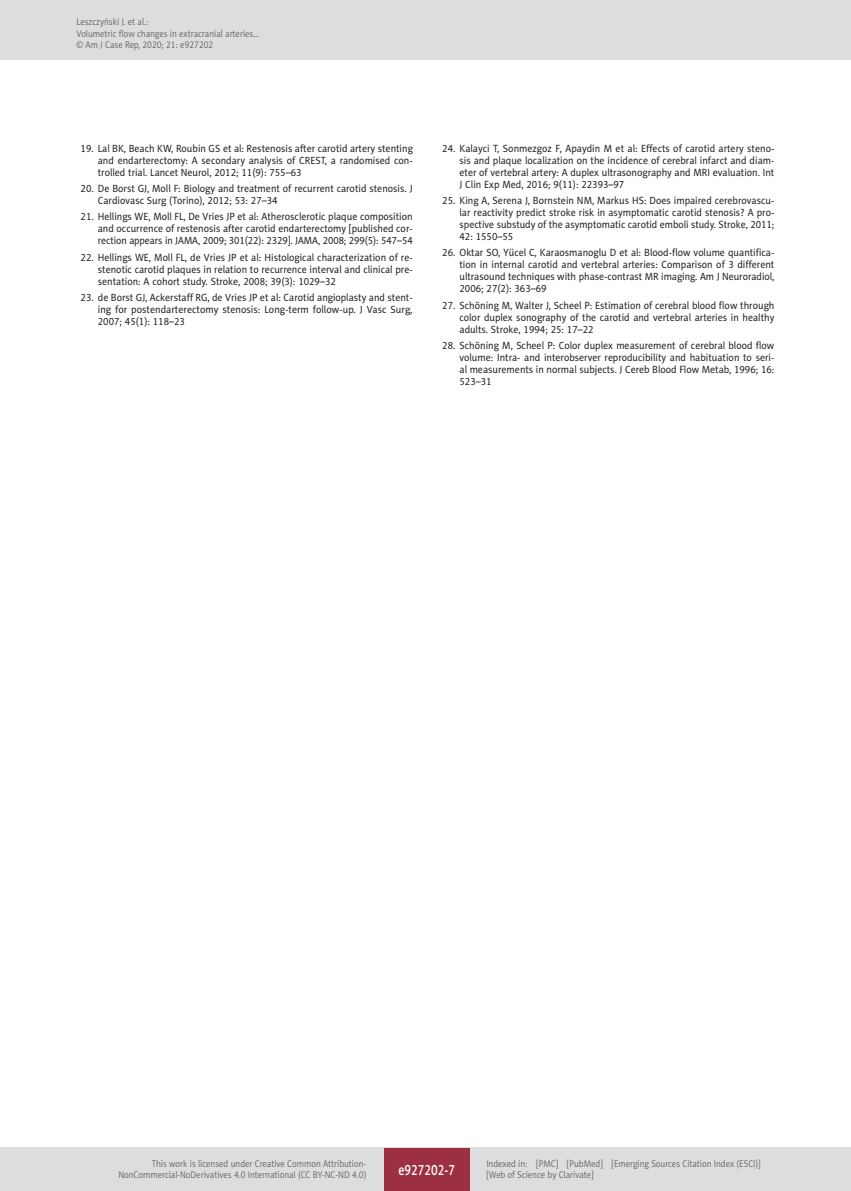
<style>
.page{position:relative;width:851px;height:1191px;background:#fff}
.page>*{position:absolute;margin:0;border:0;box-sizing:border-box;transform-origin:0 0}
.t1{font:15px "Naomi Sans EFN Medium";color:#fff;scale:.8 1}
.AJCR_Referencje_punk{font:10.5px/12px "Naomi Sans EFN";color:#231f20;text-align:justify;scale:.95 1}
.t2{font:9.75px/11.2px "Naomi Sans EFN Light";color:#57585a;scale:.9 1}
</style>
<div class="page">
<div style="left:0;top:0;width:850px;height:60px;background:#dcdddf"></div>
<div style="left:0;top:1148px;width:850px;height:43px;background:#dcdddf"></div>
<div style="left:384px;top:1147px;width:85px;height:43px;background:#9d2f42"></div>
<p class="t2" style="left:77px;top:16px;width:204px">Leszczyński J. et al.:<br>Volumetric flow changes in extracranial arteries… © Am J Case Rep, 2020; 21: e927202</p>
<p class="AJCR_Referencje_punk" style="left:98px;top:142px;width:333px;text-indent:-17px">19. Lal BK, Beach KW, Roubin GS et al: Restenosis after carotid artery stenting and endarterectomy: A secondary analysis of CREST, a randomised con&shy;trolled trial. Lancet Neurol, 2012; 11(9): 755–63</p>
<p class="AJCR_Referencje_punk" style="left:98px;top:183px;width:333px;text-indent:-17px">20. De Borst GJ, Moll F: Biology and treatment of recurrent carotid stenosis. J<br>Cardiovasc Surg (Torino), 2012; 53: 27–34</p>
<p class="AJCR_Referencje_punk" style="left:98px;top:211px;width:333px;text-indent:-17px">21. Hellings WE, Moll FL, De Vries JP et al: Atherosclerotic plaque composition and occurrence of restenosis after carotid endarterectomy [published cor&shy;rection appears in JAMA, 2009; 301(22): 2329]. JAMA, 2008; 299(5): 547–54</p>
<p class="AJCR_Referencje_punk" style="left:98px;top:251px;width:333px;text-indent:-17px">22. Hellings WE, Moll FL, de Vries JP et al: Histological characterization of re&shy;stenotic carotid plaques in relation to recurrence interval and clinical pre&shy;sentation: A cohort study. Stroke, 2008; 39(3): 1029–32</p>
<p class="AJCR_Referencje_punk" style="left:98px;top:291px;width:333px;text-indent:-17px">23. de Borst GJ, Ackerstaff RG, de Vries JP et al: Carotid angioplasty and stent&shy;ing for postendarterectomy stenosis: Long-term follow-up. J Vasc Surg, 2007; 45(1): 118–23</p>
<p class="AJCR_Referencje_punk" style="left:459px;top:142px;width:333px;text-indent:-17px">24. Kalayci T, Sonmezgoz F, Apaydin M et al: Effects of carotid artery steno&shy;sis and plaque localization on the incidence of cerebral infarct and diam&shy;eter of vertebral artery: A duplex ultrasonography and MRI evaluation. Int J Clin Exp Med, 2016; 9(11): 22393–97</p>
<p class="AJCR_Referencje_punk" style="left:459px;top:195px;width:333px;text-indent:-17px">25. King A, Serena J, Bornstein NM, Markus HS: Does impaired cerebrovascu&shy;lar reactivity predict stroke risk in asymptomatic carotid stenosis? A pro&shy;spective substudy of the asymptomatic carotid emboli study. Stroke, 2011; 42: 1550–55</p>
<p class="AJCR_Referencje_punk" style="left:459px;top:247px;width:333px;text-indent:-17px">26. Oktar SO, Yücel C, Karaosmanoglu D et al: Blood-flow volume quantifica&shy;tion in internal carotid and vertebral arteries: Comparison of 3 different ultrasound techniques with phase-contrast MR imaging. Am J Neuroradiol, 2006; 27(2): 363–69</p>
<p class="AJCR_Referencje_punk" style="left:459px;top:299px;width:333px;text-indent:-17px">27. Schöning M, Walter J, Scheel P: Estimation of cerebral blood flow through color duplex sonography of the carotid and vertebral arteries in healthy adults. Stroke, 1994; 25: 17–22</p>
<p class="AJCR_Referencje_punk" style="left:459px;top:339px;width:333px;text-indent:-17px">28. Schöning M, Scheel P: Color duplex measurement of cerebral blood flow volume: Intra- and interobserver reproducibility and habituation to seri&shy;al measurements in normal subjects. J Cereb Blood Flow Metab, 1996; 16:<br>523–31</p>
<p class="t2" style="left:118px;top:1158px;width:277px;text-align:right">This work is licensed under Creative Common Attribution-<br>NonCommercial-NoDerivatives 4.0 International (CC BY-NC-ND 4.0)</p>
<h1 class="t1" style="left:398px;top:1160px;width:72px">e927202-7</h1>
<p class="t2" style="left:486px;top:1158px;width:306px">Indexed in: [PMC] [PubMed] [Emerging Sources Citation Index (ESCI)] [Web of Science by Clarivate]</p>
</div>
